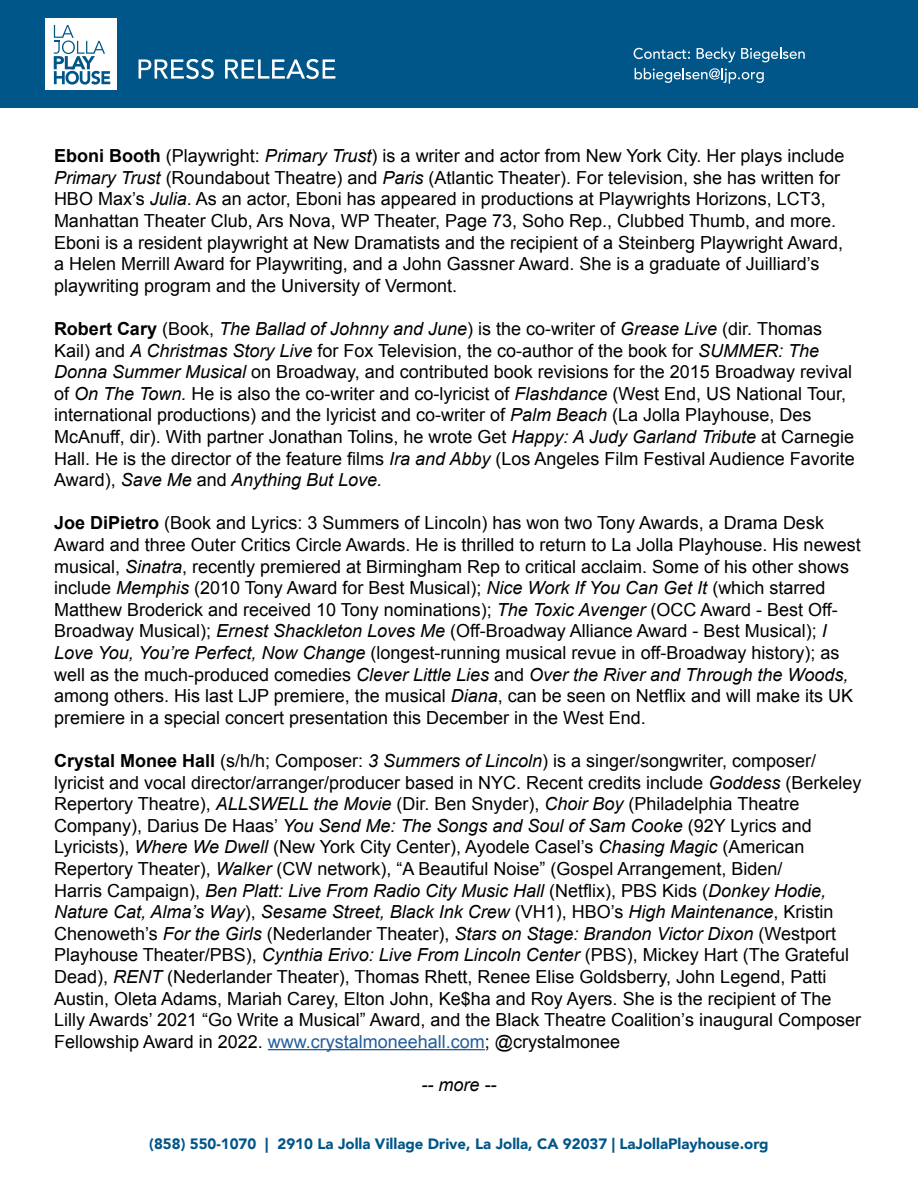
<style>
.page{position:relative;width:918px;height:1188px;background:#fff}
.page>*{position:absolute;margin:0;border:0;box-sizing:border-box;transform-origin:0 0}
.t1{font:18px/21.6px "Arial";color:#000}
.t2{font:italic 18px "Arial";color:#000}
.t3{font:900 15px "Avenir";color:#005688}
.s1{font-weight:700}
.s2{font-style:italic}
.s3{color:#215e9e}
</style>
<div class="page">
<div style="left:0;top:0;width:918px;height:107px;background:#005688"></div>
<svg style="left:139px;top:59px;width:75px;height:20px"></svg>
<svg style="left:225px;top:59px;width:110px;height:20px"></svg>
<svg style="left:634px;top:48px;width:56px;height:11px"></svg>
<svg style="left:697px;top:47px;width:38px;height:15px"></svg>
<svg style="left:741px;top:47px;width:64px;height:15px"></svg>
<svg style="left:635px;top:68px;width:129px;height:16px"></svg>
<div style="left:45px;top:19px;width:72px;height:71px;background:#fff"></div>
<svg style="left:54px;top:25px;width:56px;height:60px"></svg>
<hr style="left:268px;top:1049px;width:217px;height:1px;background:#215e9e">
<p class="t1" style="left:54px;top:145px;width:792px"><span class="s1">Eboni Booth</span> (Playwright: <span class="s2">Primary Trust</span>) is a writer and actor from New York City. Her plays include <span class="s2">Primary Trust</span> (Roundabout Theatre) and <span class="s2">Paris</span> (Atlantic Theater). For television, she has written for HBO Max’s <span class="s2">Julia</span>. As an actor, Eboni has appeared in productions at Playwrights Horizons, LCT3, Manhattan Theater Club, Ars Nova, WP Theater, Page 73, Soho Rep., Clubbed Thumb, and more.<br>Eboni is a resident playwright at New Dramatists and the recipient of a Steinberg Playwright Award, a Helen Merrill Award for Playwriting, and a John Gassner Award. She is a graduate of Juilliard’s playwriting program and the University of Vermont.</p>
<p class="t1" style="left:54px;top:318px;width:802px"><span class="s1">Robert Cary</span> (Book, <span class="s2">The Ballad of Johnny and June</span>) is the co-writer of <span class="s2">Grease Live</span> (dir. Thomas Kail) and <span class="s2">A Christmas Story Live</span> for Fox Television, the co-author of the book for <span class="s2">SUMMER: The Donna Summer Musical</span> on Broadway, and contributed book revisions for the 2015 Broadway revival of <span class="s2">On The Town.</span> He is also the co-writer and co-lyricist of <span class="s2">Flashdance</span> (West End, US National Tour, international productions) and the lyricist and co-writer of <span class="s2">Palm Beach</span> (La Jolla Playhouse, Des McAnuff, dir). With partner Jonathan Tolins, he wrote Get <span class="s2">Happy: A Judy Garland Tribute</span> at Carnegie Hall. He is the director of the feature films <span class="s2">Ira and Abby</span> (Los Angeles Film Festival Audience Favorite Award), <span class="s2">Save Me</span> and <span class="s2">Anything But Love.</span></p>
<p class="t1" style="left:54px;top:512px;width:808px"><span class="s1">Joe DiPietro</span> (Book and Lyrics: 3 Summers of Lincoln) has won two Tony Awards, a Drama Desk Award and three Outer Critics Circle Awards. He is thrilled to return to La Jolla Playhouse. His newest musical, <span class="s2">Sinatra</span>, recently premiered at Birmingham Rep to critical acclaim. Some of his other shows include <span class="s2">Memphis</span> (2010 Tony Award for Best Musical); <span class="s2">Nice Work If You Can Get It</span> (which starred Matthew Broderick and received 10 Tony nominations); <span class="s2">The Toxic Avenger</span> (OCC Award - Best Off-Broadway Musical); <span class="s2">Ernest Shackleton Loves Me</span> (Off-Broadway Alliance Award - Best Musical); <span class="s2">I Love You, You’re Perfect, Now Change</span> (longest-running musical revue in off-Broadway history); as well as the much-produced comedies <span class="s2">Clever Little Lies</span> and <span class="s2">Over the River and Through the Woods, </span>among others. His last LJP premiere, the musical <span class="s2">Diana</span>, can be seen on Netflix and will make its UK premiere in a special concert presentation this December in the West End.</p>
<p class="t1" style="left:54px;top:750px;width:809px"><span class="s1">Crystal Monee Hall</span> (s/h/h; Composer: <span class="s2">3 Summers of Lincoln</span>) is a singer/songwriter, composer/ lyricist and vocal director/arranger/producer based in NYC. Recent credits include <span class="s2">Goddess</span> (Berkeley Repertory Theatre), <span class="s2">ALLSWELL the Movie</span> (Dir. Ben Snyder), <span class="s2">Choir Boy</span> (Philadelphia Theatre Company), Darius De Haas’ <span class="s2">You Send Me: The Songs and Soul of Sam Cooke</span> (92Y Lyrics and Lyricists), <span class="s2">Where We Dwell</span> (New York City Center), Ayodele Casel’s <span class="s2">Chasing Magic</span> (American Repertory Theater), <span class="s2">Walker</span> (CW network), “A Beautiful Noise” (Gospel Arrangement, Biden/<br>Harris Campaign), <span class="s2">Ben Platt: Live From Radio City Music Hall</span> (Netflix), PBS Kids (<span class="s2">Donkey Hodie, Nature Cat, Alma’s Way</span>), <span class="s2">Sesame Street, Black Ink Crew</span> (VH1), HBO’s <span class="s2">High Maintenance</span>, Kristin Chenoweth’s <span class="s2">For the Girls</span> (Nederlander Theater), <span class="s2">Stars on Stage: Brandon Victor Dixon</span> (Westport Playhouse Theater/PBS), <span class="s2">Cynthia Erivo: Live From Lincoln Center</span> (PBS), Mickey Hart (The Grateful Dead), <span class="s2">RENT</span> (Nederlander Theater), Thomas Rhett, Renee Elise Goldsberry, John Legend, Patti Austin, Oleta Adams, Mariah Carey, Elton John, Ke$ha and Roy Ayers. She is the recipient of The Lilly Awards’ 2021 “Go Write a Musical” Award, and the Black Theatre Coalition’s inaugural Composer Fellowship Award in 2022. <span class="s3">www.crystalmoneehall.com</span>; @crystalmonee</p>
<p class="t2" style="left:422px;top:1073px;width:76px">-- more --</p>
<p class="t3" style="left:149px;top:1131px;width:621px">(858) 550-1070 | 2910 La Jolla Village Drive, La Jolla, CA 92037 | LaJollaPlayhouse.org</p>
</div>
